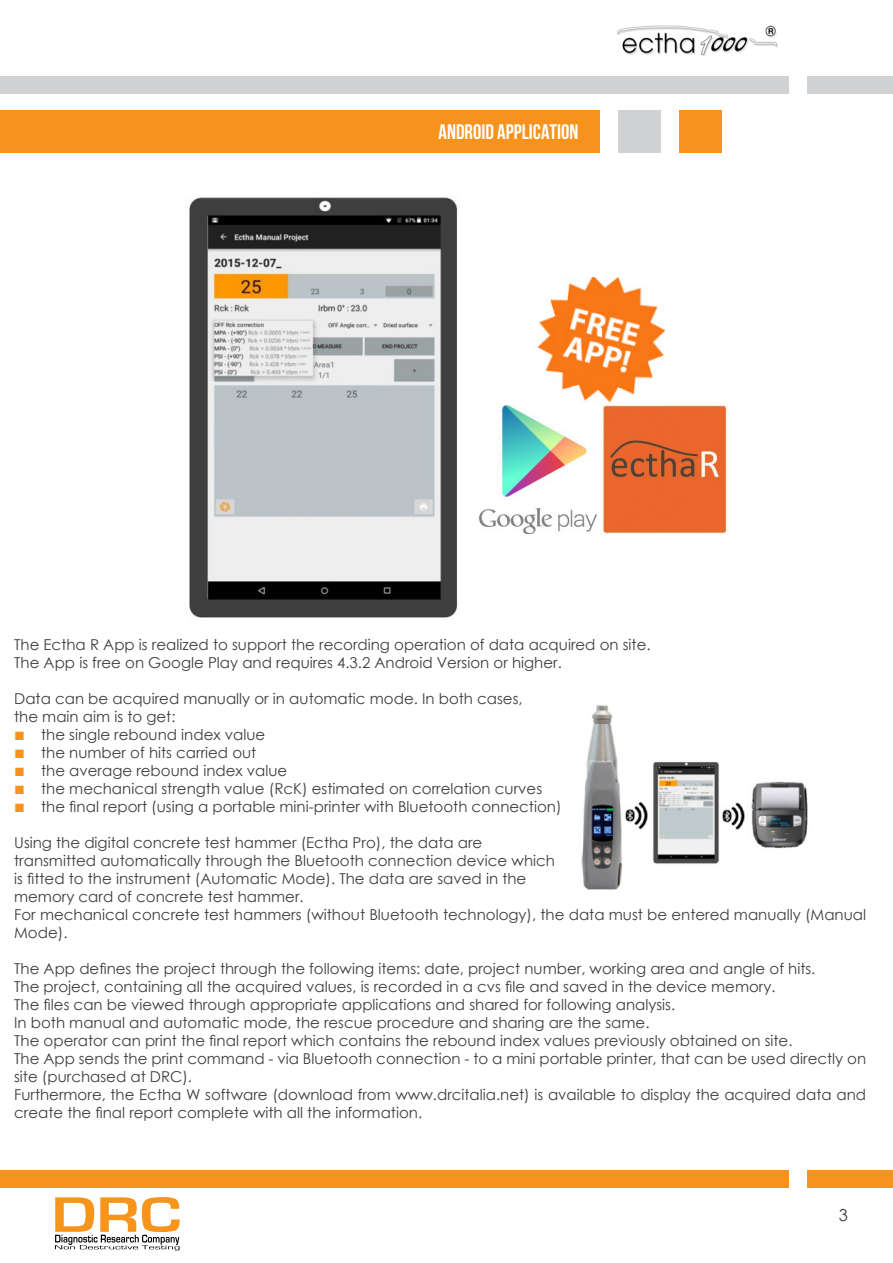
<style>
.page{position:relative;width:893px;height:1263px;background:#fff}
.page>*{position:absolute;margin:0;border:0;box-sizing:border-box;transform-origin:0 0}
.t1{font:700 21px "Bebas Neue";color:#fff}
.t2{font:16.5px "Century Gothic";color:#3e3e3f}
.t3{font:15px/18px "Century Gothic";color:#3e3e3f}
.s1{font-size:18px;color:#f7931d}
</style>
<div class="page">
<div style="left:0;top:110px;width:600px;height:42px;background:#f7931d"></div>
<div style="left:618px;top:110px;width:43px;height:42px;background:#d1d2d4"></div>
<div style="left:679px;top:110px;width:43px;height:42px;background:#f7931d"></div>
<img style="left:479px;top:405px;width:250px;height:129px">
<img style="left:617px;top:25px;width:161px;height:31px">
<img style="left:189px;top:197px;width:269px;height:421px">
<img style="left:538px;top:277px;width:126px;height:127px">
<img style="left:581px;top:704px;width:227px;height:186px">
<div style="left:0;top:1171px;width:893px;height:17px;background:#f7931d"></div>
<div style="left:790px;top:1157px;width:17px;height:39px;background:#fff"></div>
<div style="left:0;top:76px;width:893px;height:17px;background:#d1d2d4"></div>
<div style="left:790px;top:63px;width:17px;height:38px;background:#fff"></div>
<img style="left:55px;top:1197px;width:125px;height:35px">
<img style="left:55px;top:1234px;width:120px;height:11px">
<img style="left:55px;top:1245px;width:125px;height:5px">
<p class="t1" style="left:439px;top:120px;width:141px">ANDROID APPLICATION</p>
<p class="t3" style="left:14px;top:636px;width:638px">The Ectha R App is realized to support the recording operation of data acquired on site.</p>
<p class="t3" style="left:14px;top:654px;width:549px">The App is free on Google Play and requires 4.3.2 Android Version or higher.</p>
<p class="t3" style="left:14px;top:690px;width:510px">Data can be acquired manually or in automatic mode. In both cases,</p>
<p class="t3" style="left:14px;top:708px;width:163px">the main aim is to get:</p>
<p class="t3" style="left:14px;top:726px;width:253px"><span class="s1">■</span> the single rebound index value</p>
<p class="t3" style="left:14px;top:744px;width:244px"><span class="s1">■</span> the number of hits carried out</p>
<p class="t3" style="left:14px;top:762px;width:275px"><span class="s1">■</span> the average rebound index value</p>
<p class="t3" style="left:14px;top:780px;width:529px"><span class="s1">■</span> the mechanical strength value (RcK) estimated on correlation curves</p>
<p class="t3" style="left:14px;top:798px;width:549px"><span class="s1">■</span> the final report (using a portable mini-printer with Bluetooth connection)</p>
<p class="t3" style="left:14px;top:834px;width:470px">Using the digital concrete test hammer (Ectha Pro), the data are</p>
<p class="t3" style="left:14px;top:852px;width:542px">transmitted automatically through the Bluetooth connection device which</p>
<p class="t3" style="left:14px;top:870px;width:514px">is fitted to the instrument (Automatic Mode). The data are saved in the</p>
<p class="t3" style="left:14px;top:888px;width:291px">memory card of concrete test hammer.</p>
<p class="t3" style="left:14px;top:906px;width:853px">For mechanical concrete test hammers (without Bluetooth technology), the data must be entered manually (Manual<br>Mode).</p>
<p class="t3" style="left:14px;top:960px;width:803px">The App defines the project through the following items: date, project number, working area and angle of hits.</p>
<p class="t3" style="left:14px;top:978px;width:763px">The project, containing all the acquired values, is recorded in a cvs file and saved in the device memory.</p>
<p class="t3" style="left:14px;top:996px;width:663px">The files can be viewed through appropriate applications and shared for following analysis.</p>
<p class="t3" style="left:14px;top:1014px;width:637px">In both manual and automatic mode, the rescue procedure and sharing are the same.</p>
<p class="t3" style="left:14px;top:1032px;width:780px">The operator can print the final report which contains the rebound index values previously obtained on site.</p>
<p class="t3" style="left:14px;top:1050px;width:853px">The App sends the print command - via Bluetooth connection - to a mini portable printer, that can be used directly on site (purchased at DRC).</p>
<p class="t3" style="left:14px;top:1086px;width:853px">Furthermore, the Ectha W software (download from www.drcitalia.net) is available to display the acquired data and create the final report complete with all the information.</p>
<p class="t2" style="left:839px;top:1204px;width:11px">3</p>
</div>
